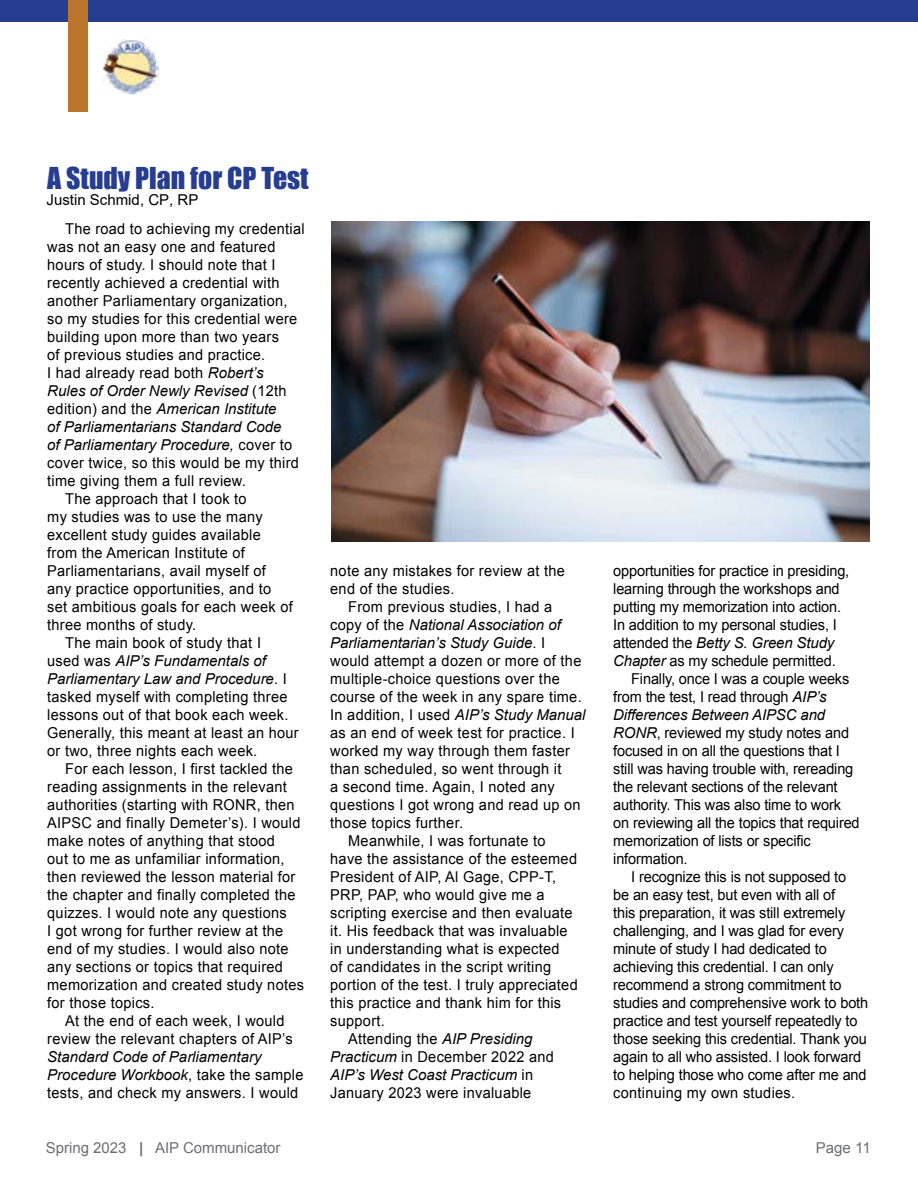
<style>
.page{position:relative;width:918px;height:1188px;background:#fff}
.page>*{position:absolute;margin:0;border:0;box-sizing:border-box;transform-origin:0 0}
.t1{font:27.75px "Impact";color:#273d8f}
.t2{font:15px/18px "Arial";letter-spacing:.02em;color:#000}
.t3{font:15px "Arial";letter-spacing:-.01em;color:#000}
.t4{font:italic 15px/18px "Arial";color:#000}
.t5{font:15px "Arial";color:#6d6e71}
.t6{font:15px "Arial";color:#000}
.s1{font-style:italic}
.s2{font-style:normal}
.s3{font-weight:700}
</style>
<div class="page">
<div style="left:0;top:0;width:918px;height:22px;background:#273d8f"></div>
<div style="left:68px;top:0;width:19px;height:111px;background:#ba742b"></div>
<img style="left:103px;top:39px;width:55px;height:56px">
<img style="left:331px;top:221px;width:539px;height:321px">
<h1 class="t1" style="left:47px;top:156px;width:263px">A Study Plan for CP Test</h1>
<p class="t6" style="left:47px;top:189px;width:153px">Justin Schmid, CP, RP</p>
<p class="t2" style="left:65px;top:220px;width:241px">The road to achieving my credential</p>
<p class="t2" style="left:47px;top:238px;width:230px">was not an easy one and featured</p>
<p class="t2" style="left:47px;top:256px;width:230px">hours of study. I should note that I</p>
<p class="t2" style="left:47px;top:274px;width:234px">recently achieved a credential with</p>
<p class="t2" style="left:47px;top:292px;width:242px">another Parliamentary organization,</p>
<p class="t2" style="left:47px;top:310px;width:252px">so my studies for this credential were</p>
<p class="t2" style="left:47px;top:328px;width:233px">building upon more than two years</p>
<p class="t2" style="left:47px;top:346px;width:219px">of previous studies and practice.</p>
<p class="t2" style="left:47px;top:364px;width:218px">I had already read both <span class="s1">Robert’s</span></p>
<p class="t4" style="left:47px;top:382px;width:241px">Rules of Order Newly Revised <span class="s2">(12th</span></p>
<p class="t4" style="left:47px;top:400px;width:231px"><span class="s2">edition) and the</span> American Institute</p>
<p class="t4" style="left:47px;top:418px;width:236px">of Parliamentarians Standard Code</p>
<p class="t4" style="left:47px;top:436px;width:247px">of Parliamentary Procedure, <span class="s2">cover to</span></p>
<p class="t2" style="left:47px;top:454px;width:253px">cover twice, so this would be my third</p>
<p class="t2" style="left:47px;top:472px;width:200px">time giving them a full review.</p>
<p class="t2" style="left:65px;top:490px;width:183px">The approach that I took to</p>
<p class="t2" style="left:47px;top:508px;width:217px">my studies was to use the many</p>
<p class="t2" style="left:47px;top:526px;width:215px">excellent study guides available</p>
<p class="t2" style="left:47px;top:544px;width:199px">from the American Institute of</p>
<p class="t2" style="left:47px;top:562px;width:220px">Parliamentarians, avail myself of</p>
<p class="t2" style="left:47px;top:580px;width:225px">any practice opportunities, and to</p>
<p class="t2" style="left:47px;top:598px;width:247px">set ambitious goals for each week of</p>
<p class="t2" style="left:47px;top:616px;width:150px">three months of study.</p>
<p class="t2" style="left:65px;top:634px;width:197px">The main book of study that I</p>
<p class="t4" style="left:47px;top:652px;width:220px"><span class="s2">used was</span> AIP’s Fundamentals of</p>
<p class="t4" style="left:47px;top:670px;width:241px">Parliamentary Law and Procedure<span class="s2">. I</span></p>
<p class="t2" style="left:47px;top:688px;width:242px">tasked myself with completing three</p>
<p class="t2" style="left:47px;top:706px;width:243px">lessons out of that book each week.</p>
<p class="t2" style="left:47px;top:724px;width:253px">Generally, this meant at least an hour</p>
<p class="t2" style="left:47px;top:742px;width:212px">or two, three nights each week.</p>
<p class="t2" style="left:65px;top:760px;width:229px">For each lesson, I first tackled the</p>
<p class="t2" style="left:47px;top:778px;width:241px">reading assignments in the relevant</p>
<p class="t2" style="left:47px;top:796px;width:249px">authorities (starting with RONR, then</p>
<p class="t2" style="left:47px;top:814px;width:255px">AIPSC and finally Demeter’s). I would</p>
<p class="t2" style="left:47px;top:832px;width:229px">make notes of anything that stood</p>
<p class="t2" style="left:47px;top:850px;width:239px">out to me as unfamiliar information,</p>
<p class="t2" style="left:47px;top:868px;width:250px">then reviewed the lesson material for</p>
<p class="t2" style="left:47px;top:886px;width:250px">the chapter and finally completed the</p>
<p class="t2" style="left:47px;top:904px;width:241px">quizzes. I would note any questions</p>
<p class="t2" style="left:47px;top:922px;width:238px">I got wrong for further review at the</p>
<p class="t2" style="left:47px;top:940px;width:243px">end of my studies. I would also note</p>
<p class="t2" style="left:47px;top:958px;width:237px">any sections or topics that required</p>
<p class="t2" style="left:47px;top:976px;width:258px">memorization and created study notes</p>
<p class="t2" style="left:47px;top:994px;width:109px">for those topics.</p>
<p class="t2" style="left:65px;top:1012px;width:221px">At the end of each week, I would</p>
<p class="t2" style="left:47px;top:1030px;width:247px">review the relevant chapters of AIP’s</p>
<p class="t4" style="left:47px;top:1048px;width:258px">Standard Code of Parliamentary<br>Procedure Workbook<span class="s2">, take the sample tests, and check my answers. I would</span></p>
<p class="t2" style="left:330px;top:562px;width:236px">note any mistakes for review at the end of the studies.</p>
<p class="t2" style="left:348px;top:598px;width:206px">From previous studies, I had a</p>
<p class="t4" style="left:330px;top:616px;width:232px"><span class="s2">copy of the</span> National Association of</p>
<p class="t4" style="left:330px;top:634px;width:217px">Parliamentarian’s Study Guide<span class="s2">. I</span></p>
<p class="t2" style="left:330px;top:652px;width:253px">would attempt a dozen or more of the</p>
<p class="t2" style="left:330px;top:670px;width:231px">multiple-choice questions over the</p>
<p class="t2" style="left:330px;top:688px;width:253px">course of the week in any spare time.</p>
<p class="t2" style="left:330px;top:706px;width:257px">In addition, I used <span class="s1">AIP’s Study Manual</span></p>
<p class="t2" style="left:330px;top:724px;width:246px">as an end of week test for practice. I</p>
<p class="t2" style="left:330px;top:742px;width:241px">worked my way through them faster</p>
<p class="t2" style="left:330px;top:760px;width:233px">than scheduled, so went through it</p>
<p class="t2" style="left:330px;top:778px;width:226px">a second time. Again, I noted any</p>
<p class="t2" style="left:330px;top:796px;width:252px">questions I got wrong and read up on</p>
<p class="t2" style="left:330px;top:814px;width:134px">those topics further.</p>
<p class="t2" style="left:348px;top:832px;width:199px">Meanwhile, I was fortunate to</p>
<p class="t2" style="left:330px;top:850px;width:248px">have the assistance of the esteemed</p>
<p class="t2" style="left:330px;top:868px;width:227px">President of AIP, Al Gage, CPP-T,</p>
<p class="t2" style="left:330px;top:886px;width:216px">PRP, PAP, who would give me a</p>
<p class="t2" style="left:330px;top:904px;width:244px">scripting exercise and then evaluate</p>
<p class="t2" style="left:330px;top:922px;width:239px">it. His feedback that was invaluable</p>
<p class="t2" style="left:330px;top:940px;width:231px">in understanding what is expected</p>
<p class="t2" style="left:330px;top:958px;width:222px">of candidates in the script writing</p>
<p class="t2" style="left:330px;top:976px;width:249px">portion of the test. I truly appreciated</p>
<p class="t2" style="left:330px;top:994px;width:232px">this practice and thank him for this</p>
<p class="t2" style="left:330px;top:1012px;width:56px">support.</p>
<p class="t2" style="left:348px;top:1030px;width:186px">Attending the <span class="s1">AIP Presiding</span></p>
<p class="t2" style="left:330px;top:1048px;width:225px"><span class="s1">Practicum</span> in December 2022 and</p>
<p class="t4" style="left:330px;top:1066px;width:204px">AIP’s West Coast Practicum <span class="s2">in</span></p>
<p class="t2" style="left:330px;top:1084px;width:203px">January 2023 were invaluable</p>
<p class="t3" style="left:613px;top:561px;width:238px">opportunities for practice in presiding,</p>
<p class="t3" style="left:613px;top:579px;width:228px">learning through the workshops and</p>
<p class="t3" style="left:613px;top:597px;width:229px">putting my memorization into action.</p>
<p class="t3" style="left:613px;top:615px;width:225px">In addition to my personal studies, I</p>
<p class="t4" style="left:613px;top:634px;width:223px"><span class="s2">attended the</span> Betty S. Green Study</p>
<p class="t3" style="left:613px;top:651px;width:224px"><span class="s1">Chapter</span> as my schedule permitted.</p>
<p class="t3" style="left:631px;top:669px;width:220px">Finally, once I was a couple weeks</p>
<p class="t3" style="left:613px;top:687px;width:215px">from the test, I read through <span class="s1">AIP’s</span></p>
<p class="t4" style="left:613px;top:706px;width:214px">Differences Between AIPSC and</p>
<p class="t3" style="left:613px;top:723px;width:238px"><span class="s1">RONR</span>, reviewed my study notes and</p>
<p class="t3" style="left:613px;top:741px;width:228px">focused in on all the questions that I</p>
<p class="t3" style="left:613px;top:759px;width:242px">still was having trouble with, rereading</p>
<p class="t3" style="left:613px;top:777px;width:226px">the relevant sections of the relevant</p>
<p class="t3" style="left:613px;top:795px;width:229px">authority. This was also time to work</p>
<p class="t3" style="left:613px;top:813px;width:248px">on reviewing all the topics that required</p>
<p class="t3" style="left:613px;top:831px;width:199px">memorization of lists or specific</p>
<p class="t3" style="left:613px;top:849px;width:76px">information.</p>
<p class="t3" style="left:631px;top:867px;width:217px">I recognize this is not supposed to</p>
<p class="t3" style="left:613px;top:885px;width:224px">be an easy test, but even with all of</p>
<p class="t3" style="left:613px;top:903px;width:234px">this preparation, it was still extremely</p>
<p class="t3" style="left:613px;top:921px;width:232px">challenging, and I was glad for every</p>
<p class="t3" style="left:613px;top:939px;width:215px">minute of study I had dedicated to</p>
<p class="t3" style="left:613px;top:957px;width:222px">achieving this credential. I can only</p>
<p class="t3" style="left:613px;top:975px;width:230px">recommend a strong commitment to</p>
<p class="t3" style="left:613px;top:993px;width:257px">studies and comprehensive work to both</p>
<p class="t3" style="left:613px;top:1011px;width:246px">practice and test yourself repeatedly to</p>
<p class="t3" style="left:613px;top:1029px;width:255px">those seeking this credential. Thank you</p>
<p class="t3" style="left:613px;top:1047px;width:250px">again to all who assisted. I look forward</p>
<p class="t3" style="left:613px;top:1065px;width:255px">to helping those who come after me and</p>
<p class="t2" style="left:613px;top:1084px;width:183px">continuing my own studies.</p>
<p class="t5" style="left:46px;top:1138px;width:236px">Spring 2023 <span class="s3">|</span> AIP Communicator</p>
<p class="t5" style="left:816px;top:1138px;width:56px">Page 11</p>
</div>
